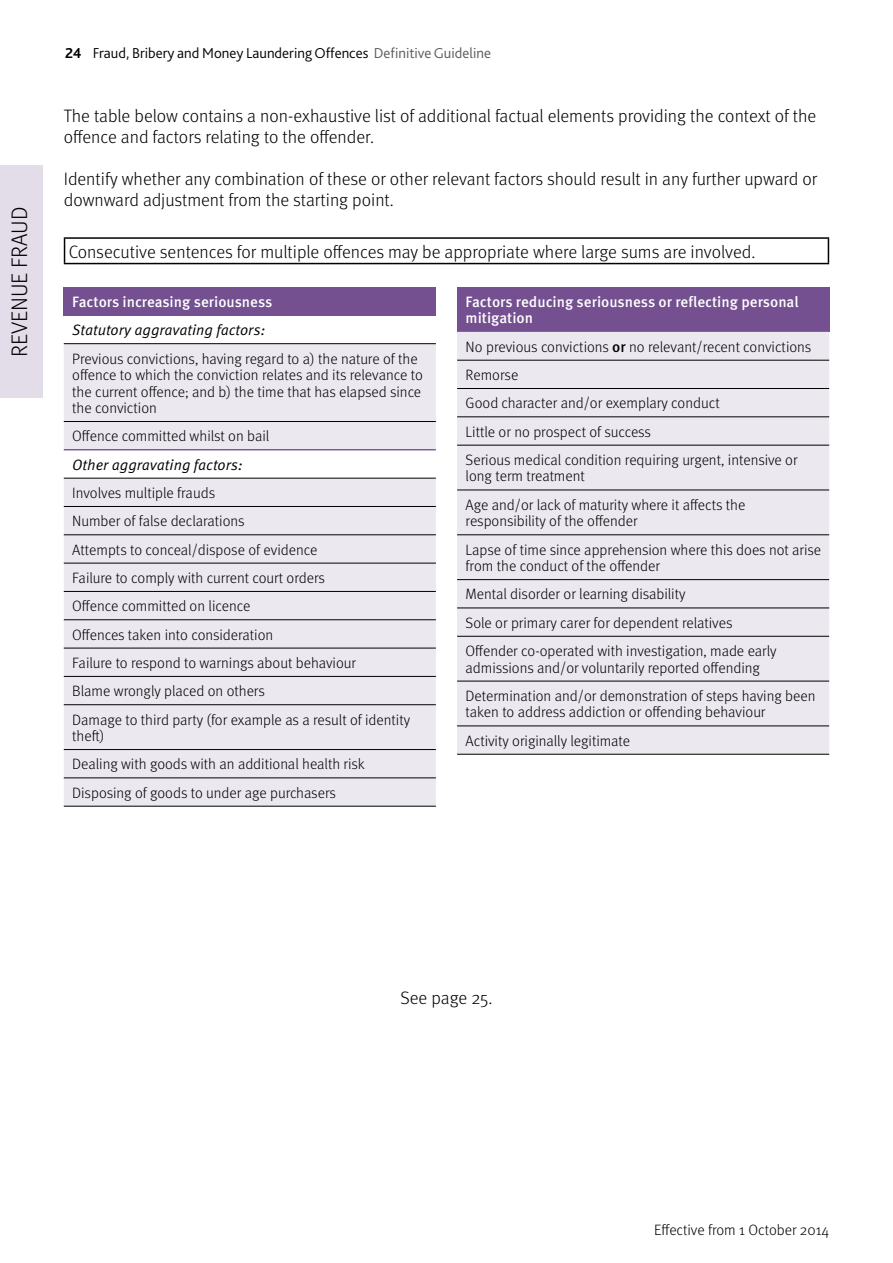
<style>
.page{position:relative;width:893px;height:1263px;background:#fff}
.page>*{position:absolute;margin:0;border:0;box-sizing:border-box;transform-origin:0 0}
.t1{font:300 22.5px "Meta OT";color:#000}
.body_text{font:300 18px/21px "Meta OT";color:#000}
.table_text{font:300 15px/16.5px "Meta OT";color:#000}
.BODY{font:500 15px/16.5px "Meta OT";color:#fff}
.t2{font:300 15px "Bliss 2";color:#000}
.BODY-2{font:15px "Meta OT Norm Ita";color:#000}
.s1{font-weight:700}
.s2{color:#58595b}
.s3{font-weight:500}
</style>
<div class="page">
<hr style="left:64px;top:237px;width:765px;height:2px;background:#000">
<svg style="left:64px;top:239px;width:1px;height:24px"></svg>
<svg style="left:828px;top:239px;width:1px;height:24px"></svg>
<hr style="left:64px;top:263px;width:765px;height:1px;background:#000">
<div style="left:64px;top:287px;width:372px;height:28px;background:#745090"></div>
<svg style="left:64px;top:344px;width:372px;height:462px;background:#ebe7ee"></svg>
<hr style="left:64px;top:450px;width:372px;height:1px;background:#46166b">
<hr style="left:64px;top:806px;width:372px;height:1px;background:#000">
<hr style="left:64px;top:704px;width:372px;height:1px;background:#000">
<hr style="left:64px;top:749px;width:372px;height:1px;background:#000">
<hr style="left:64px;top:778px;width:372px;height:1px;background:#000">
<hr style="left:64px;top:343px;width:372px;height:1px;background:#000">
<hr style="left:64px;top:421px;width:372px;height:1px;background:#000">
<hr style="left:64px;top:478px;width:372px;height:1px;background:#000">
<hr style="left:64px;top:506px;width:372px;height:1px;background:#000">
<hr style="left:64px;top:534px;width:372px;height:1px;background:#000">
<hr style="left:64px;top:563px;width:372px;height:1px;background:#000">
<hr style="left:64px;top:591px;width:372px;height:1px;background:#000">
<hr style="left:64px;top:619px;width:372px;height:1px;background:#000">
<hr style="left:64px;top:648px;width:372px;height:1px;background:#000">
<hr style="left:64px;top:676px;width:372px;height:1px;background:#000">
<div style="left:457px;top:287px;width:372px;height:45px;background:#745090"></div>
<div style="left:457px;top:332px;width:372px;height:422px;background:#ece8f0"></div>
<hr style="left:457px;top:360px;width:372px;height:1px;background:#000">
<hr style="left:457px;top:388px;width:372px;height:1px;background:#000">
<hr style="left:457px;top:417px;width:372px;height:1px;background:#000">
<hr style="left:457px;top:445px;width:372px;height:1px;background:#000">
<hr style="left:457px;top:490px;width:372px;height:1px;background:#000">
<hr style="left:457px;top:534px;width:372px;height:1px;background:#000">
<hr style="left:457px;top:579px;width:372px;height:1px;background:#000">
<hr style="left:457px;top:608px;width:372px;height:1px;background:#000">
<hr style="left:457px;top:636px;width:372px;height:1px;background:#000">
<hr style="left:457px;top:681px;width:372px;height:1px;background:#000">
<hr style="left:457px;top:726px;width:372px;height:1px;background:#000">
<hr style="left:457px;top:754px;width:372px;height:1px;background:#000">
<div style="left:0;top:166px;width:43px;height:232px;background:#e3dce9"></div>
<p class="t1" style="left:6px;top:357px;width:152px;rotate:-90deg">REVENUE FRAUD</p>
<p class="t2" style="left:65px;top:43px;width:427px"><span class="s1">24</span> Fraud, Bribery and Money Laundering Offences <span class="s2">Definitive Guideline</span></p>
<p class="body_text" style="left:64px;top:106px;width:754px">The table below contains a non-exhaustive list of additional factual elements providing the context of the offence and factors relating to the offender.</p>
<p class="body_text" style="left:64px;top:169px;width:755px">Identify whether any combination of these or other relevant factors should result in any further upward or downward adjustment from the starting point.</p>
<p class="body_text" style="left:69px;top:241px;width:688px">Consecutive sentences for multiple offences may be appropriate where large sums are involved.</p>
<p class="BODY" style="left:72px;top:294px;width:202px">Factors increasing seriousness</p>
<p class="BODY-2" style="left:72px;top:321px;width:195px">Statutory aggravating factors:</p>
<p class="table_text" style="left:72px;top:350px;width:352px">Previous convictions, having regard to a) the nature of the offence to which the conviction relates and its relevance to the current offence; and b) the time that has elapsed since the conviction</p>
<p class="table_text" style="left:72px;top:428px;width:199px">Offence committed whilst on bail</p>
<p class="BODY-2" style="left:72px;top:456px;width:172px">Other aggravating factors:</p>
<p class="table_text" style="left:72px;top:485px;width:144px">Involves multiple frauds</p>
<p class="table_text" style="left:72px;top:513px;width:174px">Number of false declarations</p>
<p class="table_text" style="left:72px;top:541px;width:247px">Attempts to conceal/dispose of evidence</p>
<p class="table_text" style="left:72px;top:570px;width:254px">Failure to comply with current court orders</p>
<p class="table_text" style="left:72px;top:598px;width:180px">Offence committed on licence</p>
<p class="table_text" style="left:72px;top:626px;width:203px">Offences taken into consideration</p>
<p class="table_text" style="left:72px;top:655px;width:285px">Failure to respond to warnings about behaviour</p>
<p class="table_text" style="left:72px;top:683px;width:194px">Blame wrongly placed on others</p>
<p class="table_text" style="left:72px;top:711px;width:339px">Damage to third party (for example as a result of identity theft)</p>
<p class="table_text" style="left:72px;top:756px;width:294px">Dealing with goods with an additional health risk</p>
<p class="table_text" style="left:72px;top:784px;width:265px">Disposing of goods to under age purchasers</p>
<p class="BODY" style="left:466px;top:294px;width:335px">Factors reducing seriousness or reflecting personal mitigation</p>
<p class="table_text" style="left:466px;top:338px;width:347px">No previous convictions <span class="s3">or</span> no relevant/recent convictions</p>
<p class="table_text" style="left:466px;top:367px;width:54px">Remorse</p>
<p class="table_text" style="left:466px;top:395px;width:256px">Good character and/or exemplary conduct</p>
<p class="table_text" style="left:466px;top:423px;width:187px">Little or no prospect of success</p>
<p class="table_text" style="left:466px;top:452px;width:333px">Serious medical condition requiring urgent, intensive or long term treatment</p>
<p class="table_text" style="left:466px;top:497px;width:281px">Age and/or lack of maturity where it affects the responsibility of the offender</p>
<p class="table_text" style="left:466px;top:541px;width:357px">Lapse of time since apprehension where this does not arise from the conduct of the offender</p>
<p class="table_text" style="left:466px;top:586px;width:222px">Mental disorder or learning disability</p>
<p class="table_text" style="left:466px;top:615px;width:268px">Sole or primary carer for dependent relatives</p>
<p class="table_text" style="left:466px;top:643px;width:312px">Offender co-operated with investigation, made early admissions and/or voluntarily reported offending</p>
<p class="table_text" style="left:466px;top:688px;width:351px">Determination and/or demonstration of steps having been taken to address addiction or offending behaviour</p>
<p class="table_text" style="left:466px;top:732px;width:166px">Activity originally legitimate</p>
<p class="body_text" style="left:400px;top:988px;width:94px">See page 25.</p>
<p class="table_text" style="left:654px;top:1222px;width:176px">Effective from 1 October 2014</p>
</div>
